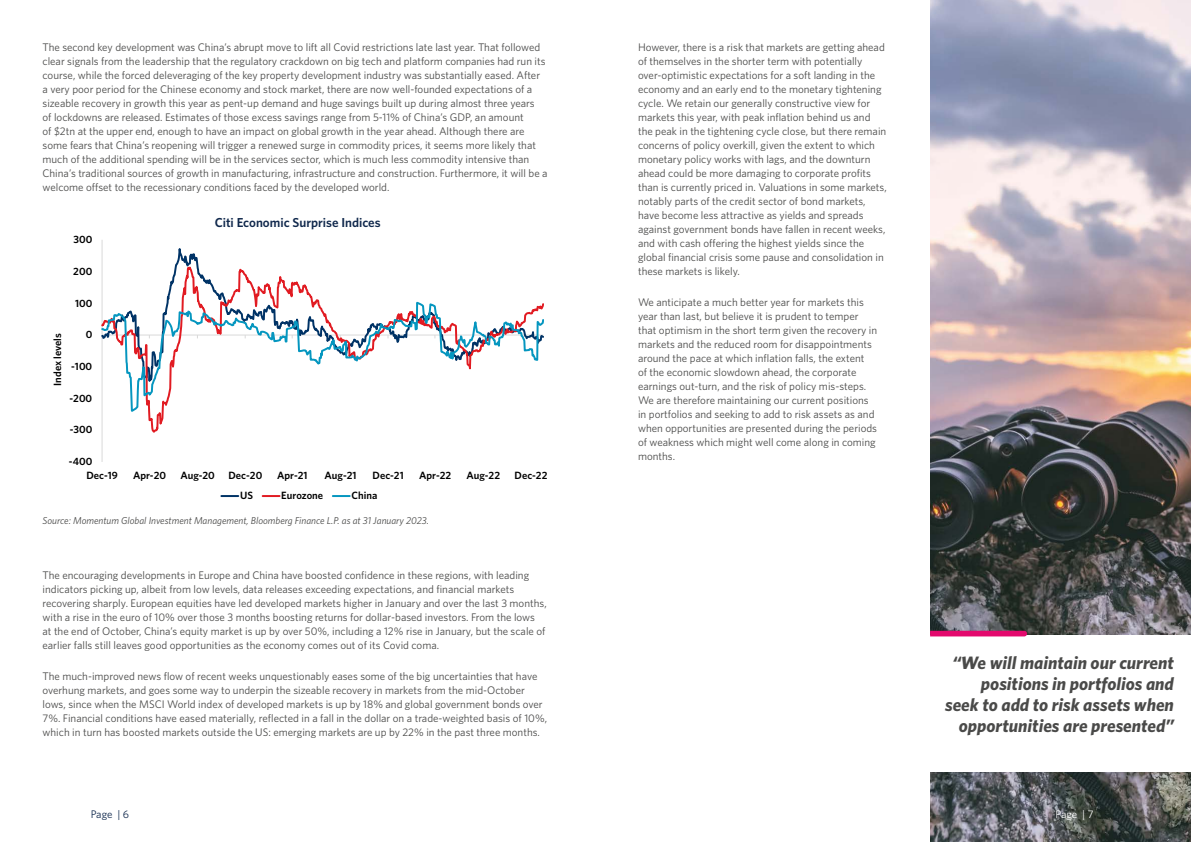
<style>
.page{position:relative;width:1191px;height:842px;background:#fff}
.page>*{position:absolute;margin:0;border:0;box-sizing:border-box;transform-origin:0 0}
.t1{font:italic 700 18px/21px "Whitney";color:#4a4a49;text-align:right}
.t2{font:600 13px "Whitney";color:#10284c}
.t3{font:11px/14px "Whitney";color:#4a4a49}
.t4{font:11px "Whitney";color:#10284c}
.t5{font:11px "Whitney";color:#fff}
.t6{font:600 10.6px "Whitney";color:#000}
.t7{font:italic 10px "Whitney";color:#4a4a49}
</style>
<div class="page">
<img style="left:930px;top:0;width:261px;height:842px">
<hr style="left:102px;top:240px;width:1px;height:222px;background:#d9d9d9">
<svg style="left:102px;top:258px;width:217px;height:182px"></svg>
<svg style="left:102px;top:300px;width:442px;height:113px"></svg>
<svg style="left:221px;top:495px;width:17px;height:2px"></svg>
<svg style="left:263px;top:495px;width:16px;height:2px"></svg>
<svg style="left:333px;top:495px;width:17px;height:2px"></svg>
<div style="left:928px;top:635px;width:263px;height:136px;background:#fff"></div>
<svg style="left:930px;top:631px;width:97px;height:5px"></svg>
<p class="t3" style="left:43px;top:40px;width:506px">The second key development was China’s abrupt move to lift all Covid restrictions late last year. That followed clear signals from the leadership that the regulatory crackdown on big tech and platform companies had run its course, while the forced deleveraging of the key property development industry was substantially eased. After a very poor period for the Chinese economy and stock market, there are now well-founded expectations of a sizeable recovery in growth this year as pent-up demand and huge savings built up during almost three years<br>of lockdowns are released. Estimates of those excess savings range from 5-11% of China’s GDP, an amount<br>of $2tn at the upper end, enough to have an impact on global growth in the year ahead. Although there are some fears that China’s reopening will trigger a renewed surge in commodity prices, it seems more likely that much of the additional spending will be in the services sector, which is much less commodity intensive than China’s traditional sources of growth in manufacturing, infrastructure and construction. Furthermore, it will be a welcome offset to the recessionary conditions faced by the developed world.</p>
<p class="t6" style="left:73px;top:232px;width:20px">300</p>
<p class="t6" style="left:73px;top:264px;width:20px">200</p>
<p class="t6" style="left:75px;top:296px;width:19px">100</p>
<p class="t6" style="left:50px;top:386px;width:54px;rotate:-90deg">Index levels</p>
<p class="t6" style="left:86px;top:327px;width:8px">0</p>
<p class="t6" style="left:71px;top:359px;width:22px">-100</p>
<p class="t6" style="left:70px;top:391px;width:24px">-200</p>
<p class="t6" style="left:70px;top:423px;width:24px">-300</p>
<p class="t2" style="left:215px;top:214px;width:167px">Citi Economic Surprise Indices</p>
<p class="t6" style="left:69px;top:454px;width:25px">-400</p>
<p class="t6" style="left:86px;top:468px;width:33px">Dec-19</p>
<p class="t6" style="left:133px;top:468px;width:35px">Apr-20</p>
<p class="t6" style="left:180px;top:468px;width:36px">Aug-20</p>
<p class="t6" style="left:228px;top:468px;width:35px">Dec-20</p>
<p class="t6" style="left:277px;top:468px;width:32px">Apr-21</p>
<p class="t6" style="left:324px;top:468px;width:33px">Aug-21</p>
<p class="t6" style="left:373px;top:468px;width:33px">Dec-21</p>
<p class="t6" style="left:419px;top:468px;width:34px">Apr-22</p>
<p class="t6" style="left:466px;top:468px;width:35px">Aug-22</p>
<p class="t6" style="left:514px;top:468px;width:34px">Dec-22</p>
<p class="t6" style="left:240px;top:489px;width:14px">US</p>
<p class="t6" style="left:281px;top:489px;width:43px">Eurozone</p>
<p class="t6" style="left:351px;top:489px;width:27px">China</p>
<p class="t7" style="left:43px;top:514px;width:388px">Source: Momentum Global Investment Management, Bloomberg Finance L.P. as at 31 January 2023.</p>
<p class="t3" style="left:43px;top:567px;width:506px">The encouraging developments in Europe and China have boosted confidence in these regions, with leading indicators picking up, albeit from low levels, data releases exceeding expectations, and financial markets recovering sharply. European equities have led developed markets higher in January and over the last 3 months, with a rise in the euro of 10% over those 3 months boosting returns for dollar-based investors. From the lows<br>at the end of October, China’s equity market is up by over 50%, including a 12% rise in January, but the scale of earlier falls still leaves good opportunities as the economy comes out of its Covid coma.</p>
<p class="t3" style="left:43px;top:668px;width:506px">The much-improved news flow of recent weeks unquestionably eases some of the big uncertainties that have overhung markets, and goes some way to underpin the sizeable recovery in markets from the mid-October lows, since when the MSCI World index of developed markets is up by 18% and global government bonds over 7%. Financial conditions have eased materially, reflected in a fall in the dollar on a trade-weighted basis of 10%, which in turn has boosted markets outside the US: emerging markets are up by 22% in the past three months.</p>
<p class="t3" style="left:638px;top:40px;width:250px">However, there is a risk that markets are getting ahead of themselves in the shorter term with potentially over-optimistic expectations for a soft landing in the economy and an early end to the monetary tightening cycle. We retain our generally constructive view for markets this year, with peak inflation behind us and the peak in the tightening cycle close, but there remain concerns of policy overkill, given the extent to which monetary policy works with lags, and the downturn ahead could be more damaging to corporate profits than is currently priced in. Valuations in some markets, notably parts of the credit sector of bond markets, have become less attractive as yields and spreads against government bonds have fallen in recent weeks, and with cash offering the highest yields since the global financial crisis some pause and consolidation in these markets is likely.</p>
<p class="t3" style="left:638px;top:295px;width:241px">We anticipate a much better year for markets this year than last, but believe it is prudent to temper that optimism in the short term given the recovery in markets and the reduced room for disappointments around the pace at which inflation falls, the extent<br>of the economic slowdown ahead, the corporate earnings out-turn, and the risk of policy mis-steps.<br>We are therefore maintaining our current positions in portfolios and seeking to add to risk assets as and when opportunities are presented during the periods of weakness which might well come along in coming months.</p>
<h1 class="t1" style="left:945px;top:652px;width:230px">“We will maintain our current positions in portfolios and seek to add to risk assets when opportunities are presented”</h1>
<p class="t4" style="left:91px;top:807px;width:40px">Page | 6</p>
<p class="t5" style="left:1055px;top:807px;width:39px">Page | 7</p>
</div>
